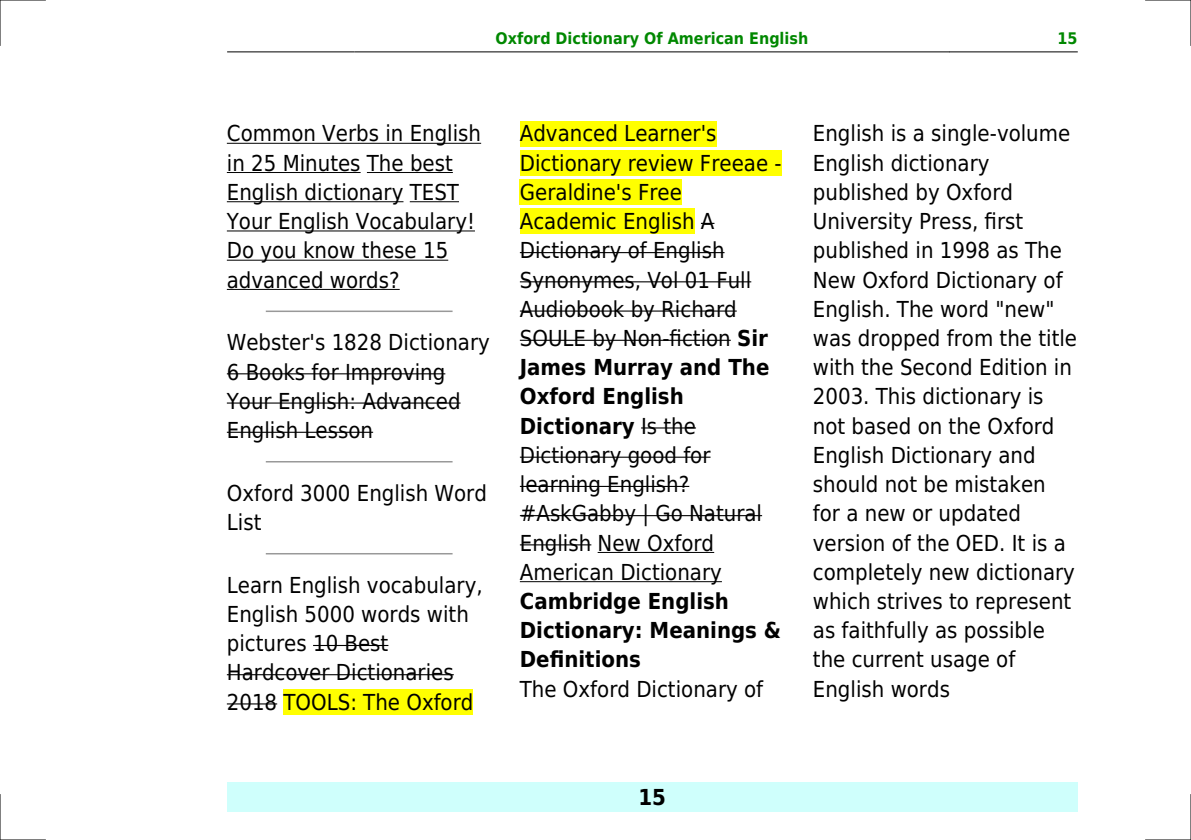
<style>
.page{position:relative;width:1191px;height:840px;background:#fff}
.page>*{position:absolute;margin:0;border:0;box-sizing:border-box;transform-origin:0 0}
.t1{font:22px/29.2px "DejaVu Sans Condensed";color:#000}
.t2{font:700 22px/29.2px "DejaVu Sans Condensed";color:#000}
.t3{font:700 16px "DejaVu Sans Condensed";color:#080}
.s1{font-weight:700}
</style>
<div class="page">
<hr style="left:227px;top:51px;width:127px;height:1px;background:#000">
<hr style="left:355px;top:51px;width:594px;height:1px;background:#000">
<hr style="left:949px;top:51px;width:128px;height:1px;background:#000">
<div style="left:227px;top:782px;width:850px;height:29px;background:#cffffc"></div>
<hr style="left:227px;top:143px;width:254px;height:1px;background:#000">
<hr style="left:227px;top:172px;width:133px;height:1px;background:#000">
<hr style="left:367px;top:172px;width:86px;height:1px;background:#000">
<hr style="left:227px;top:201px;width:176px;height:1px;background:#000">
<hr style="left:410px;top:201px;width:49px;height:1px;background:#000">
<hr style="left:227px;top:230px;width:248px;height:1px;background:#000">
<hr style="left:227px;top:259px;width:221px;height:1px;background:#000">
<hr style="left:227px;top:289px;width:173px;height:1px;background:#000">
<hr style="left:266px;top:310px;width:186px;height:2px;background:#999">
<hr style="left:227px;top:373px;width:218px;height:1px;background:#000">
<hr style="left:227px;top:402px;width:233px;height:1px;background:#000">
<hr style="left:227px;top:431px;width:146px;height:1px;background:#000">
<hr style="left:266px;top:460px;width:186px;height:2px;background:#999">
<hr style="left:266px;top:552px;width:186px;height:2px;background:#999">
<hr style="left:313px;top:644px;width:75px;height:1px;background:#000">
<hr style="left:227px;top:673px;width:227px;height:2px;background:#000">
<hr style="left:227px;top:703px;width:50px;height:1px;background:#000">
<div style="left:283px;top:688px;width:190px;height:26px;background:#ff0"></div>
<div style="left:520px;top:121px;width:196px;height:25px;background:#ff0"></div>
<div style="left:520px;top:150px;width:261px;height:26px;background:#ff0"></div>
<div style="left:520px;top:179px;width:162px;height:26px;background:#ff0"></div>
<div style="left:520px;top:208px;width:174px;height:26px;background:#ff0"></div>
<svg style="left:701px;top:223px;width:13px;height:1px"></svg>
<hr style="left:520px;top:252px;width:204px;height:1px;background:#000">
<hr style="left:520px;top:281px;width:231px;height:1px;background:#000">
<hr style="left:520px;top:310px;width:216px;height:1px;background:#000">
<hr style="left:520px;top:339px;width:211px;height:1px;background:#000">
<hr style="left:641px;top:427px;width:55px;height:1px;background:#000">
<hr style="left:520px;top:456px;width:190px;height:1px;background:#000">
<hr style="left:520px;top:485px;width:169px;height:1px;background:#000">
<hr style="left:520px;top:515px;width:242px;height:1px;background:#000">
<hr style="left:520px;top:544px;width:71px;height:1px;background:#000">
<hr style="left:597px;top:551px;width:117px;height:1px;background:#000">
<hr style="left:520px;top:581px;width:202px;height:1px;background:#000">
<hr style="left:0;top:0;width:45px;height:1px;background:#000">
<hr style="left:1145px;top:0;width:46px;height:1px;background:#000">
<hr style="left:0;top:839px;width:45px;height:1px;background:#000">
<hr style="left:1145px;top:839px;width:46px;height:1px;background:#000">
<hr style="left:0;top:0;width:1px;height:45px;background:#000">
<hr style="left:0;top:794px;width:1px;height:45px;background:#000">
<hr style="left:1190px;top:0;width:1px;height:45px;background:#000">
<hr style="left:1190px;top:794px;width:1px;height:45px;background:#000">
<p class="t3" style="left:495px;top:29px;width:314px">Oxford Dictionary Of American English</p>
<p class="t3" style="left:1057px;top:29px;width:22px">15</p>
<p class="t1" style="left:227px;top:119px;width:256px">Common Verbs in English in 25 Minutes The best<br>English dictionary TEST<br>Your English Vocabulary!<br>Do you know these 15 advanced words?</p>
<p class="t1" style="left:227px;top:328px;width:264px">Webster's 1828 Dictionary<br>6 Books for Improving<br>Your English: Advanced<br>English Lesson</p>
<p class="t1" style="left:227px;top:478px;width:262px">Oxford 3000 English Word<br>List</p>
<p class="t1" style="left:227px;top:570px;width:257px">Learn English vocabulary,<br>English 5000 words with pictures 10 Best<br>Hardcover Dictionaries<br>2018 TOOLS: The Oxford</p>
<p class="t1" style="left:520px;top:119px;width:263px">Advanced Learner's<br>Dictionary review Freeae -<br>Geraldine's Free<br>Academic English A<br>Dictionary of English<br>Synonymes, Vol 01 Full<br>Audiobook by Richard<br>SOULE by Non-fiction <span class="s1">Sir<br>James Murray and The<br>Oxford English<br>Dictionary</span> Is the<br>Dictionary good for learning English? #AskGabby | Go Natural<br>English New Oxford<br>American Dictionary</p>
<p class="t2" style="left:520px;top:586px;width:263px">Cambridge English<br>Dictionary: Meanings &amp;<br>Definitions</p>
<p class="t1" style="left:520px;top:674px;width:245px">The Oxford Dictionary of</p>
<p class="t2" style="left:638px;top:782px;width:29px">15</p>
<p class="t1" style="left:813px;top:119px;width:266px">English is a single-volume<br>English dictionary published by Oxford<br>University Press, first published in 1998 as The<br>New Oxford Dictionary of<br>English. The word "new" was dropped from the title with the Second Edition in<br>2003. This dictionary is not based on the Oxford<br>English Dictionary and should not be mistaken for a new or updated version of the OED. It is a completely new dictionary which strives to represent as faithfully as possible the current usage of<br>English words</p>
</div>
